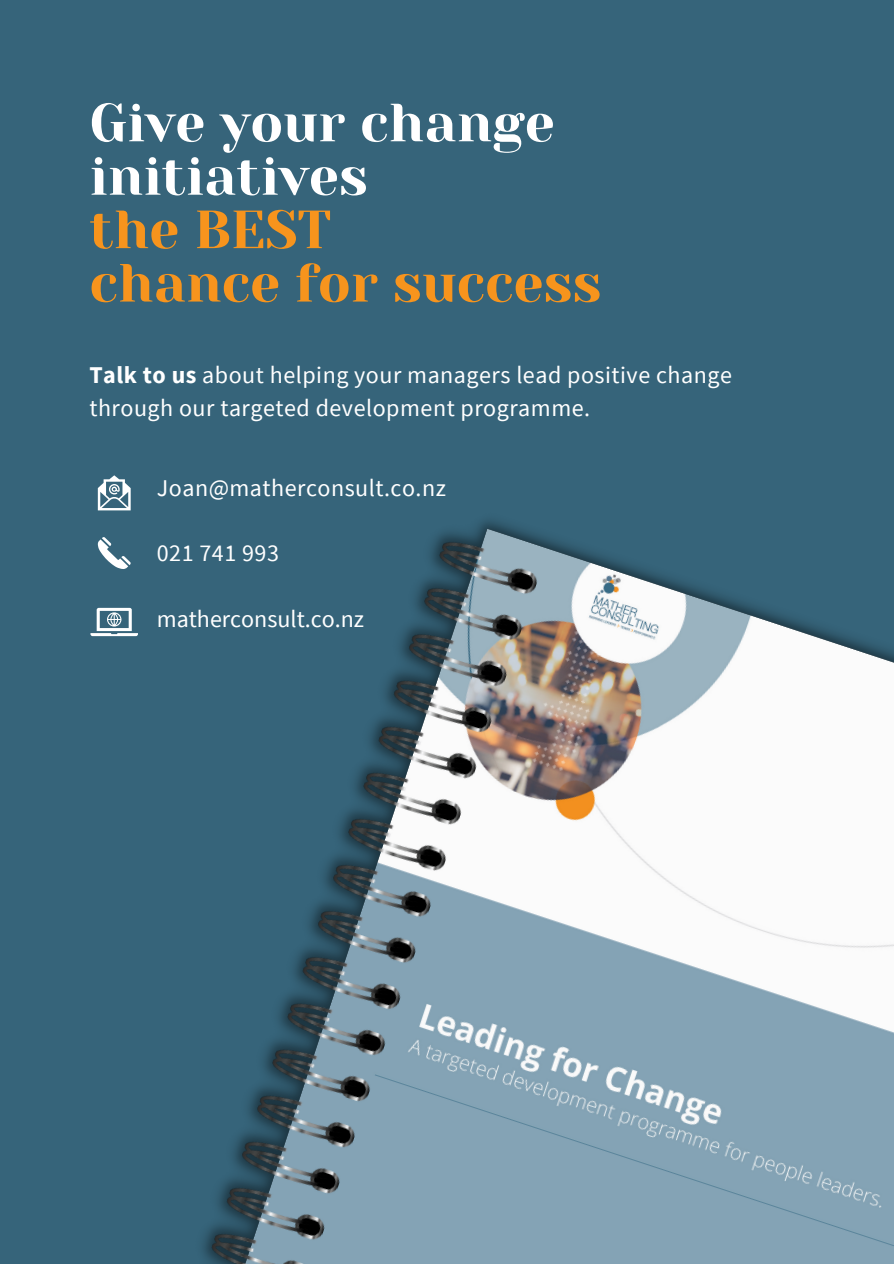
<style>
.page{position:relative;width:894px;height:1264px;background:#fff}
.page>*{position:absolute;margin:0;border:0;box-sizing:border-box;transform-origin:0 0}
.t1{font:53.55px "Yeseva One";color:#fff}
.t2{font:53.55px "Yeseva One";color:#f7941d}
.t3{font:24px/32.7px "Source Sans Pro";letter-spacing:.02em;color:#fff}
.t4{font:24px "Source Sans Pro";color:#fff}
.s1{font-weight:700}
</style>
<div class="page">
<div style="left:0;top:0;width:893px;height:1263px;background:#36647a"></div>
<img style="left:133px;top:520px;width:760px;height:743px">
<svg style="left:98px;top:475px;width:33px;height:35px"></svg>
<svg style="left:98px;top:537px;width:33px;height:32px"></svg>
<svg style="left:90px;top:608px;width:48px;height:28px"></svg>
<p class="t1" style="left:89px;top:92px;width:466px">Give your change</p>
<p class="t1" style="left:89px;top:146px;width:280px">initiatives</p>
<p class="t2" style="left:89px;top:199px;width:243px">the BEST</p>
<p class="t2" style="left:89px;top:252px;width:513px">chance for success</p>
<p class="t3" style="left:89px;top:358px;width:643px"><span class="s1">Talk to us</span> about helping your managers lead positive change through our targeted development programme.</p>
<p class="t3" style="left:157px;top:471px;width:290px">Joan@matherconsult.co.nz</p>
<p class="t3" style="left:157px;top:536px;width:124px">021 741 993</p>
<p class="t4" style="left:157px;top:603px;width:209px">matherconsult.co.nz</p>
</div>
